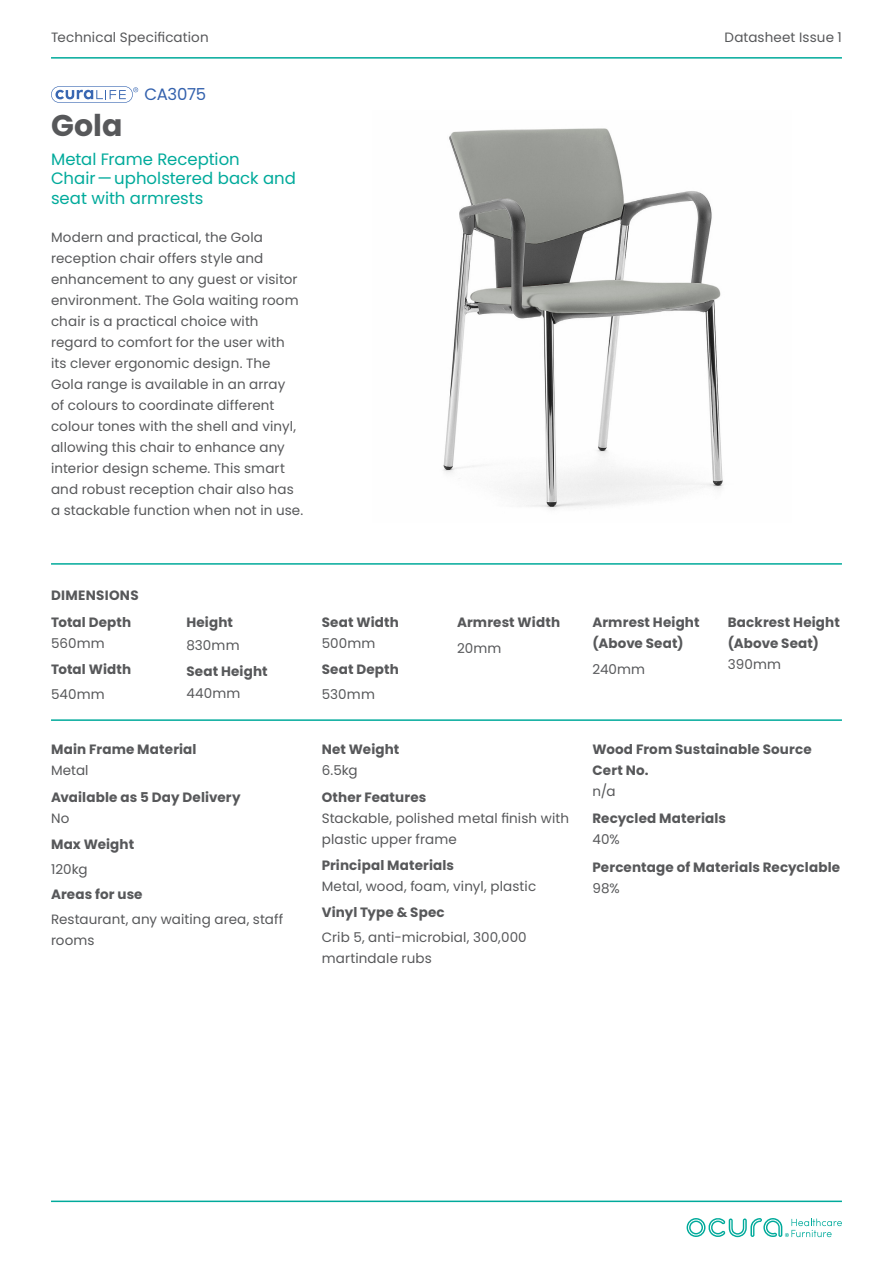
<style>
.page{position:relative;width:893px;height:1263px;background:#fff}
.page>*{position:absolute;margin:0;border:0;box-sizing:border-box;transform-origin:0 0}
.Heading_1{font:700 30px "Poppins";color:#57585a}
.Heading_2{font:16.5px/19.8px "Poppins";color:#00aa9b}
.Product_Code{font:16.5px "Poppins";letter-spacing:-.02em;color:#3361ad}
.Body_Copy{font:13.5px/21px "Poppins";letter-spacing:.01em;color:#57585a}
.Sub_Header{font:700 13.5px/21px "Poppins";letter-spacing:.01em;color:#57585a}
.Body_Copy-2{font:700 13.5px/21px "Poppins";letter-spacing:.01em;color:#57585a}
.Header_3{font:700 13.5px "Poppins";letter-spacing:.02em;color:#57585a}
</style>
<div class="page">
<hr style="left:51px;top:1200px;width:791px;height:2px;background:#00aa9b">
<hr style="left:51px;top:57px;width:791px;height:2px;background:#00aa9b">
<svg style="left:687px;top:1218px;width:155px;height:19px"></svg>
<hr style="left:51px;top:563px;width:791px;height:2px;background:#00aa9b">
<hr style="left:51px;top:719px;width:791px;height:2px;background:#00aa9b">
<svg style="left:51px;top:86px;width:87px;height:17px"></svg>
<img style="left:443px;top:128px;width:281px;height:382px">
<p class="Body_Copy" style="left:51px;top:27px;width:159px">Technical Specification</p>
<p class="Body_Copy" style="left:724px;top:27px;width:119px">Datasheet Issue 1</p>
<p class="Product_Code" style="left:145px;top:85px;width:63px">CA3075</p>
<p class="Heading_1" style="left:51px;top:108px;width:73px">Gola</p>
<p class="Heading_2" style="left:51px;top:149px;width:246px">Metal Frame Reception<br>Chair—upholstered back and seat with armrests</p>
<p class="Body_Copy" style="left:51px;top:227px;width:254px">Modern and practical, the Gola reception chair offers style and enhancement to any guest or visitor environment. The Gola waiting room chair is a practical choice with regard to comfort for the user with its clever ergonomic design. The Gola range is available in an array<br>of colours to coordinate different colour tones with the shell and vinyl, allowing this chair to enhance any interior design scheme. This smart and robust reception chair also has a stackable function when not in use.</p>
<p class="Header_3" style="left:51px;top:587px;width:89px">DIMENSIONS</p>
<p class="Sub_Header" style="left:51px;top:612px;width:82px">Total Depth</p>
<p class="Body_Copy" style="left:51px;top:633px;width:55px">560mm</p>
<p class="Body_Copy-2" style="left:51px;top:658px;width:82px">Total Width</p>
<p class="Body_Copy" style="left:51px;top:684px;width:55px">540mm</p>
<p class="Body_Copy-2" style="left:186px;top:612px;width:48px">Height</p>
<p class="Body_Copy" style="left:186px;top:634px;width:55px">830mm</p>
<p class="Sub_Header" style="left:186px;top:660px;width:83px">Seat Height</p>
<p class="Body_Copy" style="left:186px;top:683px;width:55px">440mm</p>
<p class="Sub_Header" style="left:51px;top:739px;width:147px">Main Frame Material</p>
<p class="Body_Copy" style="left:51px;top:760px;width:39px">Metal</p>
<p class="Sub_Header" style="left:51px;top:787px;width:191px">Available as 5 Day Delivery</p>
<p class="Body_Copy" style="left:51px;top:808px;width:20px">No</p>
<p class="Body_Copy-2" style="left:51px;top:833px;width:85px">Max Weight</p>
<p class="Body_Copy" style="left:51px;top:859px;width:38px">120kg</p>
<p class="Body_Copy-2" style="left:51px;top:884px;width:93px">Areas for use</p>
<p class="Body_Copy" style="left:51px;top:909px;width:234px">Restaurant, any waiting area, staff rooms</p>
<p class="Sub_Header" style="left:322px;top:612px;width:79px">Seat Width</p>
<p class="Body_Copy" style="left:322px;top:633px;width:55px">500mm</p>
<p class="Body_Copy-2" style="left:322px;top:658px;width:79px">Seat Depth</p>
<p class="Body_Copy" style="left:322px;top:684px;width:55px">530mm</p>
<p class="Body_Copy-2" style="left:457px;top:612px;width:105px">Armrest Width</p>
<p class="Body_Copy" style="left:457px;top:637px;width:46px">20mm</p>
<p class="Sub_Header" style="left:322px;top:739px;width:79px">Net Weight</p>
<p class="Body_Copy" style="left:322px;top:760px;width:37px">6.5kg</p>
<p class="Sub_Header" style="left:322px;top:787px;width:106px">Other Features</p>
<p class="Body_Copy" style="left:322px;top:808px;width:249px">Stackable, polished metal finish with plastic upper frame</p>
<p class="Sub_Header" style="left:322px;top:855px;width:134px">Principal Materials</p>
<p class="Body_Copy" style="left:322px;top:876px;width:216px">Metal, wood, foam, vinyl, plastic</p>
<p class="Body_Copy-2" style="left:322px;top:901px;width:125px">Vinyl Type &amp; Spec</p>
<p class="Body_Copy" style="left:322px;top:927px;width:207px">Crib 5, anti-microbial, 300,000 martindale rubs</p>
<p class="Body_Copy-2" style="left:592px;top:612px;width:109px">Armrest Height (Above Seat)</p>
<p class="Body_Copy" style="left:592px;top:658px;width:54px">240mm</p>
<p class="Sub_Header" style="left:728px;top:612px;width:113px">Backrest Height (Above Seat)</p>
<p class="Body_Copy" style="left:728px;top:654px;width:55px">390mm</p>
<p class="Sub_Header" style="left:592px;top:739px;width:221px">Wood From Sustainable Source<br>Cert No.</p>
<p class="Body_Copy" style="left:592px;top:781px;width:25px">n/a</p>
<p class="Sub_Header" style="left:592px;top:808px;width:135px">Recycled Materials</p>
<p class="Body_Copy" style="left:592px;top:829px;width:29px">40%</p>
<p class="Sub_Header" style="left:592px;top:857px;width:249px">Percentage of Materials Recyclable</p>
<p class="Body_Copy" style="left:592px;top:878px;width:29px">98%</p>
</div>
